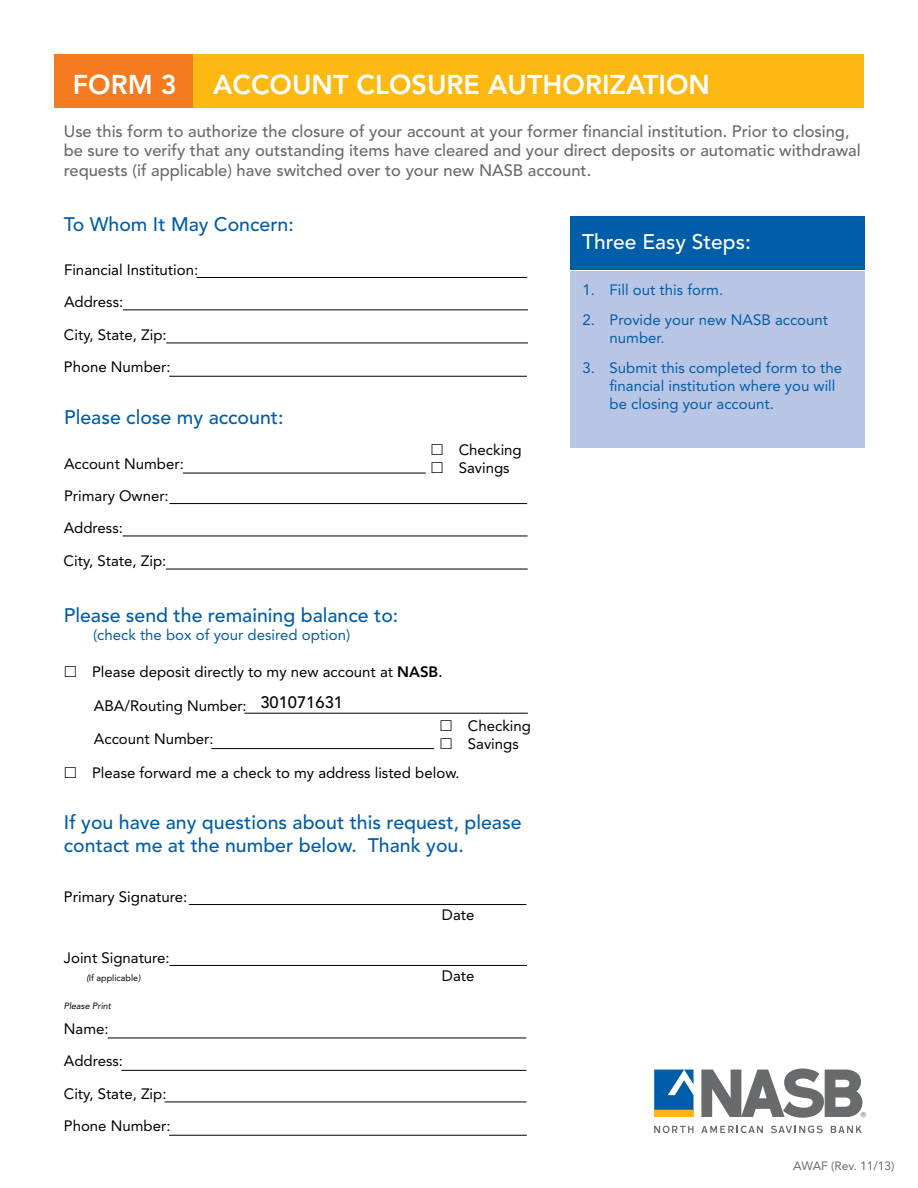
<style>
.page{position:relative;width:918px;height:1188px;background:#fff}
.page>*{position:absolute;margin:0;border:0;box-sizing:border-box;transform-origin:0 0}
.t1{font:800 27px "Avenir LT Std";color:#fff}
.t2{font:500 21px "Avenir LT Std";color:#fff}
.t3{font:500 19.5px/23.4px "Avenir LT Std";color:#005daa}
.t4{font:500 16.5px/19.8px "Avenir LT Std";color:#696a6c}
.t5{font:500 16.5px "Avenir LT Std";color:#000}
.t6{font:15px/32.4px "Avenir LT Std";color:#000}
.t7{font:15px/18px "Avenir LT Std";color:#005daa}
.t8{font:12px "Avenir LT Std";color:#696a6c}
.t9{font:9px "Avenir LT Std";color:#000}
.t10{font:italic 9px "Avenir LT Std";color:#000}
.t11{font:6.75px "Avenir LT Std";color:#696a6c}
.s1{font-weight:800}
.s2{font-weight:500}
.s3{font-style:italic}
</style>
<div class="page">
<div style="left:570px;top:216px;width:295px;height:54px;background:#005daa"></div>
<div style="left:570px;top:272px;width:295px;height:176px;background:#b9c5e4"></div>
<div style="left:193px;top:54px;width:671px;height:54px;background:#fdb913"></div>
<div style="left:54px;top:54px;width:139px;height:54px;background:#f47b20"></div>
<hr style="left:166px;top:343px;width:362px;height:1px;background:#000">
<hr style="left:169px;top:376px;width:358px;height:1px;background:#000">
<hr style="left:196px;top:277px;width:331px;height:1px;background:#000">
<hr style="left:123px;top:309px;width:405px;height:1px;background:#000">
<hr style="left:244px;top:713px;width:284px;height:1px;background:#000">
<hr style="left:211px;top:748px;width:223px;height:1px;background:#000">
<hr style="left:165px;top:1102px;width:361px;height:1px;background:#000">
<hr style="left:169px;top:1135px;width:358px;height:1px;background:#000">
<hr style="left:108px;top:1038px;width:418px;height:1px;background:#000">
<hr style="left:121px;top:1070px;width:405px;height:1px;background:#000">
<svg style="left:701px;top:1068px;width:162px;height:50px"></svg>
<svg style="left:654px;top:1126px;width:40px;height:7px"></svg>
<svg style="left:701px;top:1126px;width:62px;height:7px"></svg>
<svg style="left:771px;top:1126px;width:52px;height:7px"></svg>
<svg style="left:831px;top:1126px;width:31px;height:7px"></svg>
<div style="left:654px;top:1110px;width:40px;height:7px;background:#fdb913"></div>
<svg style="left:654px;top:1070px;width:40px;height:40px;background:#2c78b7"></svg>
<hr style="left:169px;top:503px;width:358px;height:1px;background:#000">
<hr style="left:183px;top:473px;width:243px;height:1px;background:#000">
<hr style="left:166px;top:569px;width:362px;height:1px;background:#000">
<hr style="left:123px;top:536px;width:405px;height:1px;background:#000">
<hr style="left:189px;top:904px;width:337px;height:1px;background:#000">
<hr style="left:169px;top:965px;width:358px;height:1px;background:#000">
<h1 class="t1" style="left:73px;top:69px;width:105px">FORM 3</h1>
<h1 class="t1" style="left:213px;top:69px;width:498px">ACCOUNT CLOSURE AUTHORIZATION</h1>
<p class="t4" style="left:64px;top:121px;width:799px">Use this form to authorize the closure of your account at your former financial institution. Prior to closing, be sure to verify that any outstanding items have cleared and your direct deposits or automatic withdrawal requests (if applicable) have switched over to your new NASB account.</p>
<h3 class="t3" style="left:64px;top:213px;width:232px">To Whom It May Concern:</h3>
<p class="t6" style="left:64px;top:254px;width:136px">Financial Institution:<br>Address:</p>
<p class="t6" style="left:64px;top:318px;width:108px">City, State, Zip:<br>Phone Number:</p>
<h3 class="t3" style="left:64px;top:406px;width:221px">Please close my account:</h3>
<p class="t6" style="left:64px;top:447px;width:121px">Account Number:</p>
<p class="t6" style="left:64px;top:480px;width:106px">Primary Owner:</p>
<p class="t6" style="left:64px;top:512px;width:61px">Address:</p>
<p class="t6" style="left:64px;top:544px;width:104px">City, State, Zip:</p>
<h3 class="t3" style="left:64px;top:604px;width:336px">Please send the remaining balance to:</h3>
<p class="t7" style="left:93px;top:626px;width:259px">(check the box of your desired option)</p>
<p class="t6" style="left:92px;top:656px;width:352px">Please deposit directly to my new account at <span class="s1">NASB</span><span class="s2">.</span></p>
<p class="t6" style="left:94px;top:689px;width:154px">ABA/Routing Number:</p>
<p class="t6" style="left:94px;top:723px;width:121px">Account Number:</p>
<p class="t5" style="left:260px;top:693px;width:84px">301071631</p>
<p class="t6" style="left:459px;top:441px;width:65px;line-height:18px">Checking<br>Savings</p>
<p class="t6" style="left:468px;top:717px;width:65px;line-height:18px">Checking<br>Savings</p>
<p class="t6" style="left:92px;top:757px;width:369px">Please forward me a check to my address listed below.</p>
<h3 class="t3" style="left:64px;top:811px;width:459px">If you have any questions about this request, please contact me at the number below. Thank you.</h3>
<p class="t6" style="left:64px;top:881px;width:125px">Primary Signature:</p>
<p class="t6" style="left:442px;top:899px;width:34px">Date</p>
<p class="t6" style="left:64px;top:942px;width:107px">Joint Signature:</p>
<p class="t9" style="left:86px;top:972px;width:56px"><span class="s3">(</span>If applicable<span class="s3">)</span></p>
<p class="t6" style="left:442px;top:960px;width:34px">Date</p>
<p class="t10" style="left:64px;top:1001px;width:49px">Please Print</p>
<p class="t6" style="left:64px;top:1013px;width:61px">Name:<br>Address:</p>
<p class="t6" style="left:64px;top:1077px;width:108px">City, State, Zip:<br>Phone Number:</p>
<h2 class="t2" style="left:582px;top:229px;width:170px">Three Easy Steps:</h2>
<p class="t7" style="left:583px;top:281px;width:142px">1. Fill out this form.</p>
<p class="t7" style="left:610px;top:311px;width:220px;text-indent:-27px">2. Provide your new NASB account number.</p>
<p class="t7" style="left:610px;top:359px;width:234px;text-indent:-27px">3. Submit this completed form to the financial institution where you will be closing your account.</p>
<p class="t11" style="left:861px;top:1111px;width:7px">®</p>
<p class="t8" style="left:793px;top:1159px;width:103px">AWAF (Rev. 11/13)</p>
</div>
